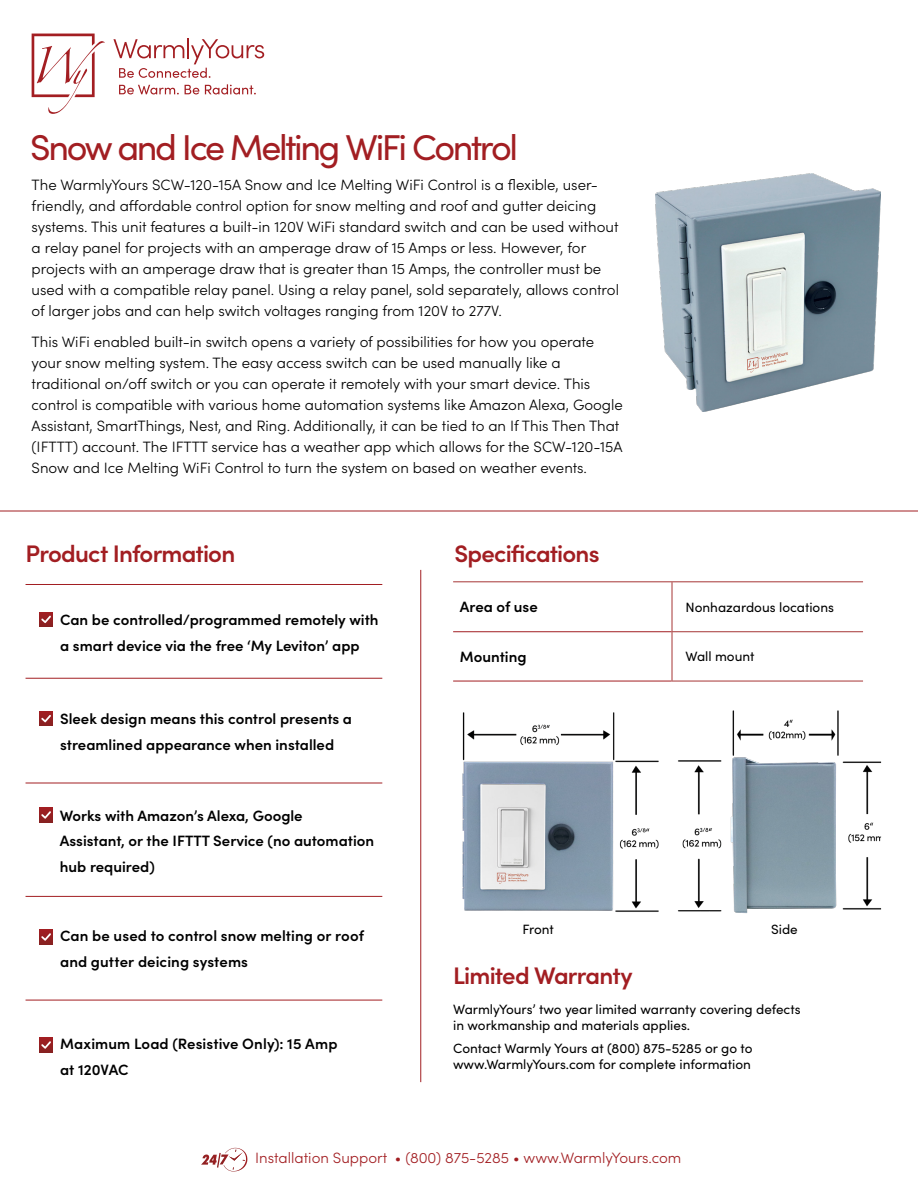
<style>
.page{position:relative;width:918px;height:1188px;background:#fff}
.page>*{position:absolute;margin:0;border:0;box-sizing:border-box;transform-origin:0 0}
.t1{font:36px "Sofia Pro";letter-spacing:-.07em;color:#a21e22}
.t2{font:600 24px "Sofia Pro";letter-spacing:-.035em;color:#a21e22}
.Bullet_Style{font:300 15px/21px "Sofia Pro";color:#000}
.t3{font:600 15px/25.5px "Sofia Pro";color:#000}
.t4{font:300 15px "Sofia Pro";color:#a21e22}
.t5{font:13.5px/16.2px "Sofia Pro";color:#000}
</style>
<div class="page">
<svg style="left:26px;top:677px;width:356px;height:376px"></svg>
<hr style="left:26px;top:678px;width:356px;height:1px;background:#a21e22">
<hr style="left:26px;top:783px;width:356px;height:1px;background:#a21e22">
<hr style="left:26px;top:896px;width:356px;height:1px;background:#a21e22">
<hr style="left:26px;top:1000px;width:356px;height:1px;background:#a21e22">
<hr style="left:26px;top:584px;width:356px;height:1px;background:#a21e22">
<div style="left:39px;top:612px;width:14px;height:15px;background:#952022"></div>
<svg style="left:41px;top:616px;width:10px;height:7px"></svg>
<svg style="left:39px;top:711px;width:14px;height:15px"></svg>
<svg style="left:41px;top:715px;width:10px;height:7px"></svg>
<div style="left:39px;top:808px;width:14px;height:14px;background:#951f21"></div>
<svg style="left:41px;top:811px;width:10px;height:8px"></svg>
<div style="left:39px;top:930px;width:14px;height:14px;background:#951f21"></div>
<svg style="left:41px;top:933px;width:10px;height:8px"></svg>
<div style="left:39px;top:1038px;width:14px;height:14px;background:#951f21"></div>
<svg style="left:41px;top:1041px;width:10px;height:8px"></svg>
<svg style="left:453px;top:582px;width:410px;height:99px"></svg>
<hr style="left:672px;top:631px;width:191px;height:1px;background:#a63636">
<hr style="left:453px;top:631px;width:219px;height:1px;background:#a21e22">
<hr style="left:672px;top:632px;width:1px;height:49px;background:#a63636">
<hr style="left:453px;top:681px;width:219px;height:1px;background:#a21e22">
<hr style="left:672px;top:681px;width:191px;height:1px;background:#a63636">
<hr style="left:453px;top:581px;width:219px;height:1px;background:#a63636">
<hr style="left:672px;top:581px;width:191px;height:1px;background:#a63636">
<hr style="left:672px;top:582px;width:1px;height:49px;background:#a63636">
<hr style="left:420px;top:570px;width:1px;height:512px;background:#a21e22">
<svg style="left:201px;top:1148px;width:47px;height:24px"></svg>
<hr style="left:0;top:511px;width:918px;height:1px;background:#a21e22">
<img style="left:462px;top:712px;width:197px;height:200px">
<img style="left:677px;top:710px;width:204px;height:203px">
<img style="left:656px;top:174px;width:224px;height:237px">
<svg style="left:32px;top:34px;width:73px;height:80px"></svg>
<svg style="left:113px;top:38px;width:151px;height:40px"></svg>
<svg style="left:119px;top:85px;width:60px;height:9px"></svg>
<svg style="left:185px;top:85px;width:14px;height:9px"></svg>
<svg style="left:205px;top:84px;width:51px;height:10px"></svg>
<p class="t1" style="left:30px;top:121px;width:490px">Snow and Ice Melting WiFi Control</p>
<p class="Bullet_Style" style="left:32px;top:173px;width:589px">The WarmlyYours SCW-120-15A Snow and Ice Melting WiFi Control is a flexible, user&shy;friendly, and affordable control option for snow melting and roof and gutter deicing systems. This unit features a built-in 120V WiFi standard switch and can be used without a relay panel for projects with an amperage draw of 15 Amps or less. However, for projects with an amperage draw that is greater than 15 Amps, the controller must be used with a compatible relay panel. Using a relay panel, sold separately, allows control of larger jobs and can help switch voltages ranging from 120V to 277V.</p>
<p class="Bullet_Style" style="left:32px;top:331px;width:593px">This WiFi enabled built-in switch opens a variety of possibilities for how you operate your snow melting system. The easy access switch can be used manually like a traditional on/off switch or you can operate it remotely with your smart device. This control is compatible with various home automation systems like Amazon Alexa, Google Assistant, SmartThings, Nest, and Ring. Additionally, it can be tied to an If This Then That (IFTTT) account. The IFTTT service has a weather app which allows for the SCW-120-15A Snow and Ice Melting WiFi Control to turn the system on based on weather events.</p>
<p class="t2" style="left:26px;top:536px;width:211px">Product Information</p>
<p class="t2" style="left:454px;top:536px;width:147px">Specifications</p>
<p class="t3" style="left:60px;top:606px;width:320px">Can be controlled/programmed remotely with a smart device via the free ‘My Leviton’ app</p>
<p class="t3" style="left:60px;top:705px;width:294px">Sleek design means this control presents a streamlined appearance when installed</p>
<p class="t3" style="left:60px;top:802px;width:316px">Works with Amazon’s Alexa, Google<br>Assistant, or the IFTTT Service (no automation hub required)</p>
<p class="t3" style="left:60px;top:922px;width:305px">Can be used to control snow melting or roof and gutter deicing systems</p>
<p class="t3" style="left:60px;top:1030px;width:279px">Maximum Load (Resistive Only): 15 Amp at 120VAC</p>
<p class="t3" style="left:460px;top:593px;width:79px">Area of use</p>
<p class="t5" style="left:686px;top:598px;width:150px">Nonhazardous locations</p>
<p class="t3" style="left:460px;top:643px;width:68px">Mounting</p>
<p class="t5" style="left:686px;top:648px;width:71px">Wall mount</p>
<p class="t5" style="left:522px;top:921px;width:33px">Front</p>
<p class="t5" style="left:771px;top:921px;width:28px">Side</p>
<p class="t2" style="left:453px;top:958px;width:181px">Limited Warranty</p>
<p class="t5" style="left:453px;top:1000px;width:349px">WarmlyYours’ two year limited warranty covering defects in workmanship and materials applies.</p>
<p class="t5" style="left:453px;top:1039px;width:301px">Contact Warmly Yours at (800) 875-5285 or go to www.WarmlyYours.com for complete information</p>
<p class="t4" style="left:255px;top:1147px;width:428px">Installation Support • (800) 875-5285 • www.WarmlyYours.com</p>
</div>
